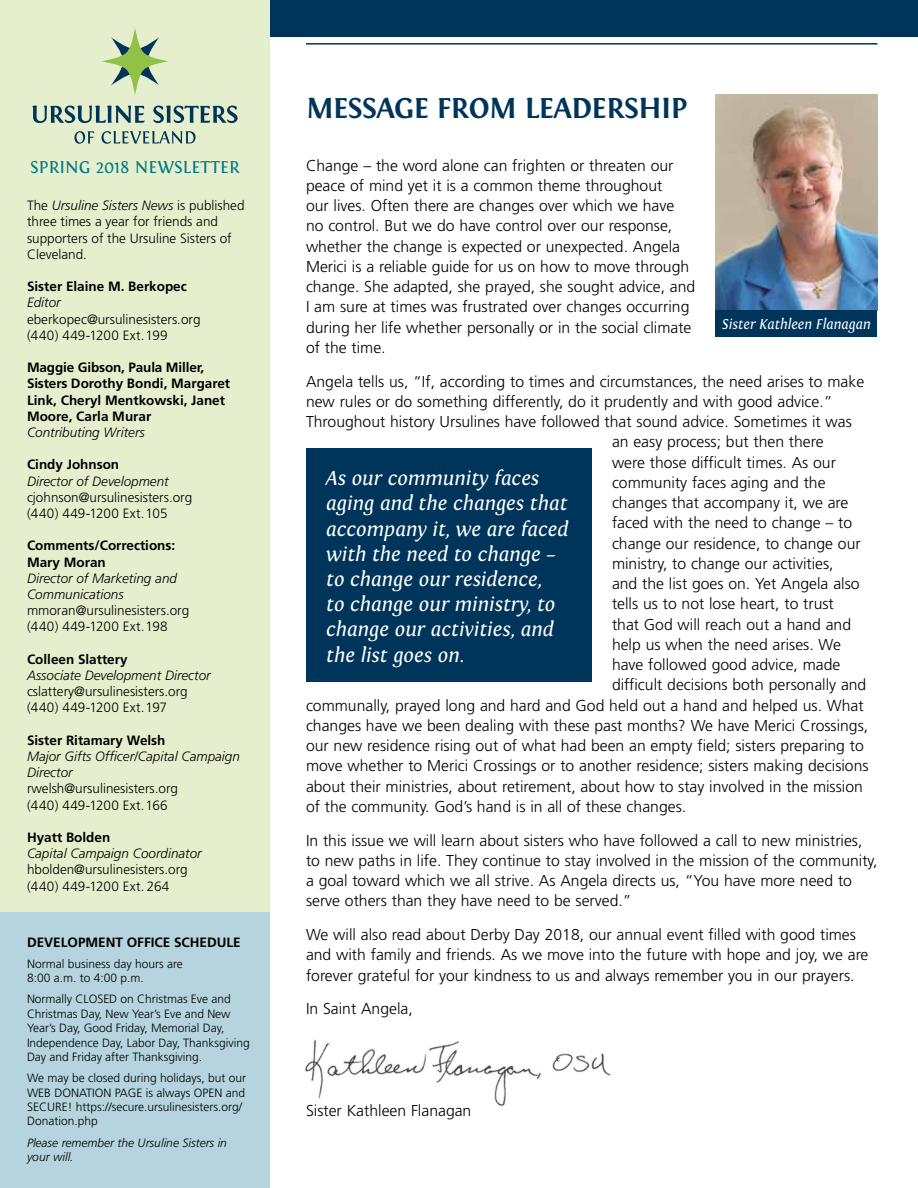
<style>
.page{position:relative;width:918px;height:1188px;background:#fff}
.page>*{position:absolute;margin:0;border:0;box-sizing:border-box;transform-origin:0 0}
.t1{font:700 30px "Fontin";letter-spacing:-.02em;color:#00355b}
.t2{font:italic 21px/25.2px "Fontin";color:#fff}
.t3{font:18px "Fontin";color:#007988}
.t4{font:300 15.75px/20.2px "Frutiger";color:#000}
.t5{font:italic 15px "Fontin";color:#fff;scale:.95 1}
.t6{font:300 13.5px/16.2px "Frutiger";color:#000}
.t7{font:700 13.5px/16.2px "Frutiger";color:#000}
.t8{font:italic 300 13.5px/16.2px "Frutiger";color:#000}
.t9{font:300 12px/14.4px "Frutiger";color:#000}
.t10{font:italic 300 12px/14.4px "Frutiger";color:#000}
.s1{font-style:italic}
</style>
<div class="page">
<img style="left:305px;top:1040px;width:306px;height:66px">
<img style="left:716px;top:94px;width:162px;height:216px">
<div style="left:0;top:912px;width:270px;height:276px;background:#b5d4dd"></div>
<div style="left:0;top:0;width:918px;height:36px;background:#00355b"></div>
<hr style="left:306px;top:43px;width:572px;height:2px;background:#00355b">
<div style="left:0;top:0;width:270px;height:912px;background:#e5efcd"></div>
<svg style="left:32px;top:105px;width:113px;height:18px"></svg>
<svg style="left:153px;top:106px;width:85px;height:17px"></svg>
<svg style="left:74px;top:131px;width:20px;height:13px"></svg>
<svg style="left:102px;top:131px;width:94px;height:13px"></svg>
<svg style="left:101px;top:28px;width:68px;height:67px"></svg>
<div style="left:716px;top:310px;width:162px;height:28px;background:#00355b"></div>
<div style="left:306px;top:448px;width:286px;height:234px;background:#00355b"></div>
<p class="t3" style="left:30px;top:157px;width:211px">SPRING 2018 NEWSLETTER</p>
<p class="t6" style="left:27px;top:197px;width:219px">The <span class="s1">Ursuline Sisters News</span> is published three times a year for friends and supporters of the Ursuline Sisters of<br>Cleveland.</p>
<p class="t7" style="left:27px;top:278px;width:161px">Sister Elaine M. Berkopec</p>
<p class="t8" style="left:27px;top:295px;width:35px">Editor</p>
<p class="t6" style="left:27px;top:311px;width:175px">eberkopec@ursulinesisters.org (440) 449-1200 Ext. 199</p>
<p class="t7" style="left:27px;top:359px;width:205px">Maggie Gibson, Paula Miller,<br>Sisters Dorothy Bondi, Margaret<br>Link, Cheryl Mentkowski, Janet<br>Moore, Carla Murar</p>
<p class="t8" style="left:27px;top:424px;width:119px">Contributing Writers</p>
<p class="t7" style="left:27px;top:456px;width:94px">Cindy Johnson</p>
<p class="t8" style="left:27px;top:473px;width:143px">Director of Development</p>
<p class="t6" style="left:27px;top:489px;width:167px">cjohnson@ursulinesisters.org (440) 449-1200 Ext. 105</p>
<p class="t7" style="left:27px;top:537px;width:150px">Comments/Corrections:<br>Mary Moran</p>
<p class="t8" style="left:27px;top:570px;width:152px">Director of Marketing and<br>Communications</p>
<p class="t6" style="left:27px;top:602px;width:164px">mmoran@ursulinesisters.org (440) 449-1200 Ext. 198</p>
<p class="t7" style="left:27px;top:651px;width:102px">Colleen Slattery</p>
<p class="t8" style="left:27px;top:667px;width:185px">Associate Development Director</p>
<p class="t6" style="left:27px;top:683px;width:162px">cslattery@ursulinesisters.org (440) 449-1200 Ext. 197</p>
<p class="t7" style="left:27px;top:732px;width:140px">Sister Ritamary Welsh</p>
<p class="t8" style="left:27px;top:748px;width:214px">Major Gifts Officer/Capital Campaign<br>Director</p>
<p class="t6" style="left:27px;top:781px;width:153px">rwelsh@ursulinesisters.org (440) 449-1200 Ext. 166</p>
<p class="t7" style="left:27px;top:829px;width:85px">Hyatt Bolden</p>
<p class="t8" style="left:27px;top:845px;width:176px">Capital Campaign Coordinator</p>
<p class="t6" style="left:27px;top:862px;width:162px">hbolden@ursulinesisters.org (440) 449-1200 Ext. 264</p>
<p class="t7" style="left:27px;top:934px;width:215px">DEVELOPMENT OFFICE SCHEDULE</p>
<p class="t9" style="left:27px;top:957px;width:157px">Normal business day hours are<br>8:00 a.m. to 4:00 p.m.</p>
<p class="t9" style="left:27px;top:992px;width:224px">Normally CLOSED on Christmas Eve and Christmas Day, New Year’s Eve and New Year’s Day, Good Friday, Memorial Day, Independence Day, Labor Day, Thanksgiving Day and Friday after Thanksgiving.</p>
<p class="t9" style="left:27px;top:1071px;width:221px">We may be closed during holidays, but our WEB DONATION PAGE is always OPEN and SECURE! https://secure.ursulinesisters.org/ Donation.php</p>
<p class="t10" style="left:27px;top:1135px;width:202px">Please remember the Ursuline Sisters in your will.</p>
<h1 class="t1" style="left:306px;top:91px;width:383px">MESSAGE FROM LEADERSHIP</h1>
<p class="t4" style="left:306px;top:155px;width:391px">Change – the word alone can frighten or threaten our peace of mind yet it is a common theme throughout<br>our lives. Often there are changes over which we have no control. But we do have control over our response, whether the change is expected or unexpected. Angela Merici is a reliable guide for us on how to move through change. She adapted, she prayed, she sought advice, and I am sure at times was frustrated over changes occurring during her life whether personally or in the social climate of the time.</p>
<p class="t4" style="left:306px;top:371px;width:560px">Angela tells us, “If, according to times and circumstances, the need arises to make</p>
<p class="t4" style="left:306px;top:391px;width:528px">new rules or do something differently, do it prudently and with good advice.”</p>
<p class="t4" style="left:306px;top:412px;width:547px">Throughout history Ursulines have followed that sound advice. Sometimes it was</p>
<p class="t4" style="left:612px;top:432px;width:213px">an easy process; but then there</p>
<p class="t4" style="left:612px;top:452px;width:225px">were those difficult times. As our</p>
<p class="t4" style="left:612px;top:472px;width:215px">community faces aging and the</p>
<p class="t4" style="left:612px;top:493px;width:238px">changes that accompany it, we are</p>
<p class="t4" style="left:612px;top:513px;width:242px">faced with the need to change – to</p>
<p class="t4" style="left:612px;top:533px;width:250px">change our residence, to change our</p>
<p class="t4" style="left:612px;top:553px;width:223px">ministry, to change our activities,</p>
<p class="t4" style="left:612px;top:574px;width:249px">and the list goes on. Yet Angela also</p>
<p class="t4" style="left:612px;top:594px;width:223px">tells us to not lose heart, to trust</p>
<p class="t4" style="left:612px;top:614px;width:241px">that God will reach out a hand and</p>
<p class="t4" style="left:612px;top:634px;width:231px">help us when the need arises. We</p>
<p class="t4" style="left:612px;top:655px;width:230px">have followed good advice, made</p>
<p class="t4" style="left:612px;top:675px;width:256px">difficult decisions both personally and</p>
<p class="t4" style="left:306px;top:695px;width:559px">communally, prayed long and hard and God held out a hand and helped us. What</p>
<p class="t4" style="left:306px;top:715px;width:564px">changes have we been dealing with these past months? We have Merici Crossings,</p>
<p class="t4" style="left:306px;top:736px;width:559px">our new residence rising out of what had been an empty field; sisters preparing to</p>
<p class="t4" style="left:306px;top:756px;width:564px">move whether to Merici Crossings or to another residence; sisters making decisions</p>
<p class="t4" style="left:306px;top:776px;width:558px">about their ministries, about retirement, about how to stay involved in the mission</p>
<p class="t4" style="left:306px;top:796px;width:382px">of the community. God’s hand is in all of these changes.</p>
<p class="t4" style="left:306px;top:830px;width:573px">In this issue we will learn about sisters who have followed a call to new ministries, to new paths in life. They continue to stay involved in the mission of the community, a goal toward which we all strive. As Angela directs us, “You have more need to serve others than they have need to be served.”</p>
<p class="t4" style="left:306px;top:925px;width:564px">We will also read about Derby Day 2018, our annual event filled with good times and with family and friends. As we move into the future with hope and joy, we are forever grateful for your kindness to us and always remember you in our prayers.</p>
<p class="t4" style="left:306px;top:999px;width:108px">In Saint Angela,</p>
<p class="t5" style="left:722px;top:316px;width:158px">Sister Kathleen Flanagan</p>
<h2 class="t2" style="left:326px;top:465px;width:244px">As our community faces aging and the changes that accompany it, we are faced with the need to change – to change our residence,<br>to change our ministry, to change our activities, and the list goes on.</h2>
<p class="t4" style="left:306px;top:1100px;width:167px">Sister Kathleen Flanagan</p>
</div>
